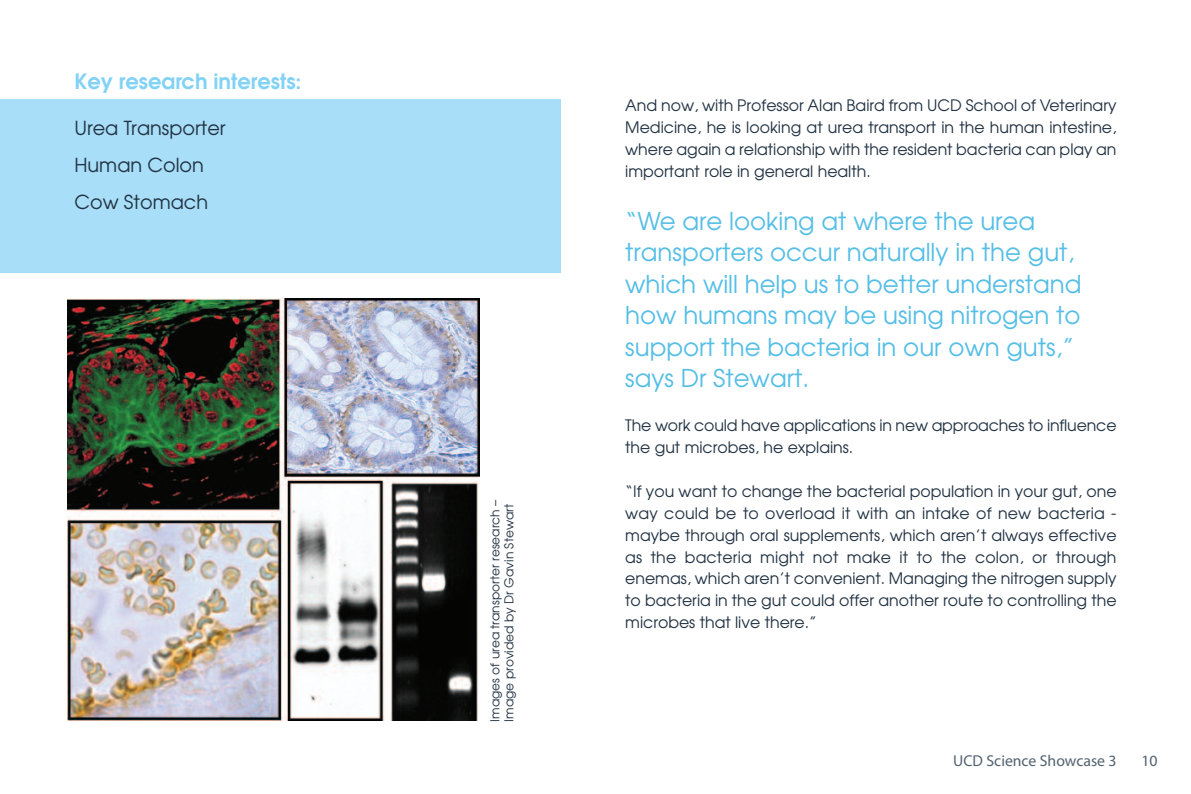
<style>
.page{position:relative;width:1191px;height:794px;background:#fff}
.page>*{position:absolute;margin:0;border:0;box-sizing:border-box;transform-origin:0 0}
.t1{font:24.5px/31.5px "Avant Garde";color:#55bee6}
.t2{font:600 21px "Avant Garde";color:#81d2f5}
.t3{font:19.25px/36.8px "Avant Garde";color:#213242}
.t4{font:15.75px/21.9px "Avant Garde";color:#213242;text-align:justify}
.t5{font:15.75px "Myriad Pro";color:#52626f}
.t6{font:12.25px/14px "Avant Garde";color:#213242}
</style>
<div class="page">
<div style="left:0;top:99px;width:561px;height:174px;background:#a8def8"></div>
<img style="left:68px;top:299px;width:412px;height:422px">
<h2 class="t2" style="left:74px;top:70px;width:228px">Key research interests:</h2>
<p class="t3" style="left:74px;top:110px;width:153px">Urea Transporter<br>Human Colon<br>Cow Stomach</p>
<p class="t6" style="left:488px;top:721px;width:223px;rotate:-90deg">Images of urea transporter research –<br>Image provided by Dr Gavin Stewart</p>
<p class="t4" style="left:625px;top:94px;width:493px">And now, with Professor Alan Baird from UCD School of Veterinary Medicine, he is looking at urea transport in the human intestine, where again a relationship with the resident bacteria can play an important role in general health.</p>
<h1 class="t1" style="left:625px;top:206px;width:458px">“We are looking at where the urea transporters occur naturally in the gut, which will help us to better understand how humans may be using nitrogen to support the bacteria in our own guts,” says Dr Stewart.</h1>
<p class="t4" style="left:625px;top:415px;width:493px">The work could have applications in new approaches to influence the gut microbes, he explains.</p>
<p class="t4" style="left:625px;top:480px;width:493px">“If you want to change the bacterial population in your gut, one way could be to overload it with an intake of new bacteria - maybe through oral supplements, which aren’t always effective as the bacteria might not make it to the colon, or through enemas, which aren’t convenient. Managing the nitrogen supply to bacteria in the gut could offer another route to controlling the microbes that live there.”</p>
<p class="t5" style="left:953px;top:755px;width:165px">UCD Science Showcase 3</p>
<p class="t5" style="left:1141px;top:755px;width:18px">10</p>
</div>
